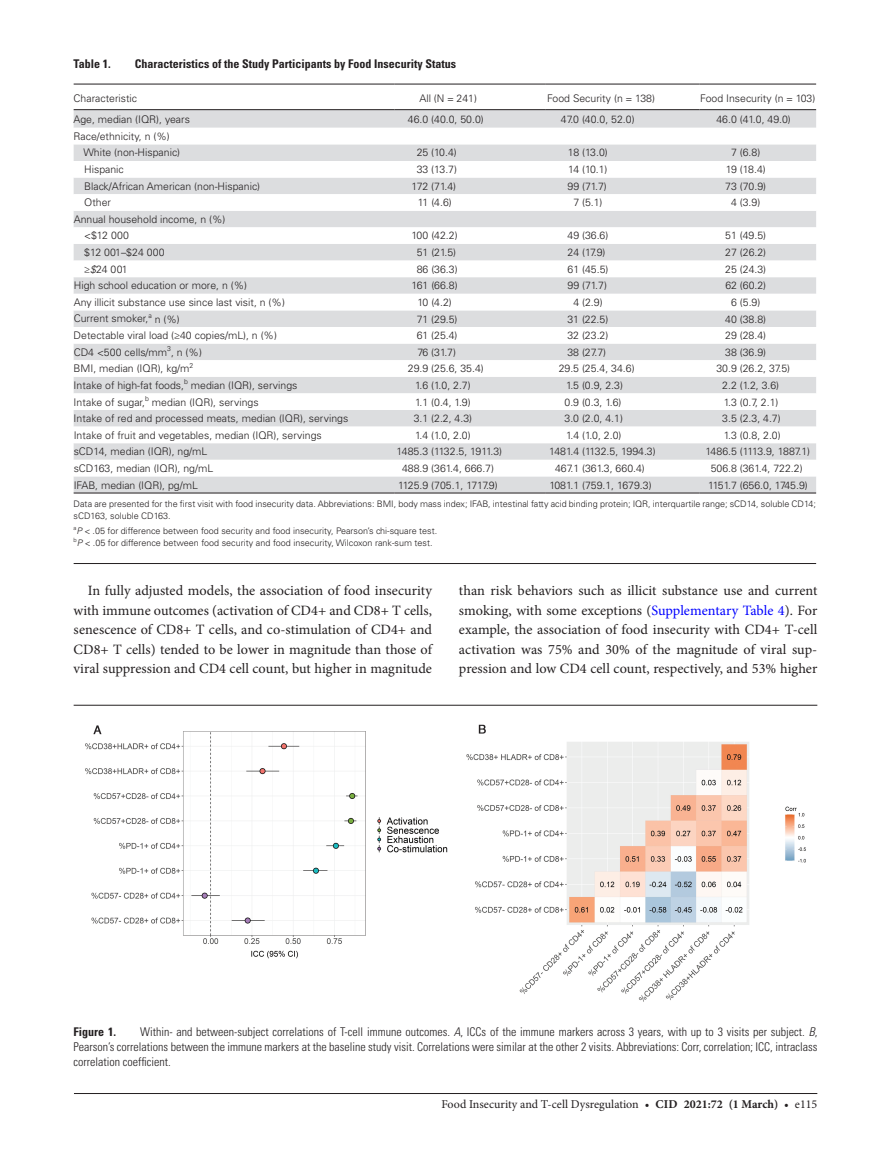
<style>
.page{position:relative;width:891px;height:1174px;background:#fff}
.page>*{position:absolute;margin:0;border:0;box-sizing:border-box;transform-origin:0 0}
.t1{font:14.25px/19.5px "Minion Pro";letter-spacing:.005em;color:#231f20;text-align:justify}
.t2{font:300 condensed 12px/15px "Univers LT Std";color:#231f20;text-align:justify}
.t3{font:700 condensed 12px "Univers LT Std";color:#231f20}
.t4{font:12px "Minion Pro";color:#231f20}
.t5{font:300 10.5px/16.6px "Univers LT Std";color:#231f20}
.t6{font:300 10.5px "Univers LT Std";letter-spacing:-.025em;color:#231f20}
.t7{font:300 10.5px "Univers LT Std";letter-spacing:-.05em;color:#231f20}
.t8{font:300 10.5px "Univers LT Std";letter-spacing:-.035em;color:#231f20}
.t9{font:300 9px/12px "Univers LT Std";color:#231f20}
.t10{font:300 6px "Univers LT Std";color:#231f20}
.s1{font-style:italic}
.s2{color:#00f}
.s3{font-weight:700}
</style>
<div class="page">
<hr style="left:74px;top:1093px;width:743px;height:1px;background:#231f20">
<hr style="left:74px;top:705px;width:743px;height:1px;background:#231f20">
<img style="left:85px;top:724px;width:721px;height:278px">
<hr style="left:74px;top:563px;width:742px;height:1px;background:#231f20">
<svg style="left:74px;top:110px;width:742px;height:383px;background:#d9dadc"></svg>
<svg style="left:74px;top:128px;width:742px;height:348px"></svg>
<hr style="left:74px;top:84px;width:320px;height:1px;background:#231f20">
<hr style="left:394px;top:84px;width:152px;height:1px;background:#231f20">
<hr style="left:546px;top:84px;width:154px;height:1px;background:#231f20">
<hr style="left:700px;top:84px;width:116px;height:1px;background:#231f20">
<hr style="left:74px;top:109px;width:320px;height:1px;background:#231f20">
<hr style="left:394px;top:109px;width:152px;height:1px;background:#231f20">
<hr style="left:546px;top:109px;width:154px;height:1px;background:#231f20">
<hr style="left:700px;top:109px;width:116px;height:1px;background:#231f20">
<hr style="left:74px;top:493px;width:320px;height:1px;background:#231f20">
<hr style="left:394px;top:493px;width:152px;height:1px;background:#231f20">
<hr style="left:546px;top:493px;width:154px;height:1px;background:#231f20">
<hr style="left:700px;top:493px;width:116px;height:1px;background:#231f20">
<p class="t3" style="left:74px;top:56px;width:39px">Table 1.</p>
<p class="t3" style="left:135px;top:56px;width:323px">Characteristics of the Study Participants by Food Insecurity Status</p>
<p class="t5" style="left:74px;top:90px;width:65px">Characteristic</p>
<p class="t5" style="left:419px;top:90px;width:59px">All (N = 241)</p>
<p class="t5" style="left:547px;top:90px;width:109px">Food Security (n = 138)</p>
<p class="t5" style="left:700px;top:90px;width:117px">Food Insecurity (n = 103)</p>
<p class="t5" style="left:74px;top:111px;width:118px">Age, median (IQR), years</p>
<p class="t5" style="left:408px;top:111px;width:77px">46.0 (40.0, 50.0)</p>
<p class="t5" style="left:561px;top:111px;width:75px">47.0 (40.0, 52.0)</p>
<p class="t5" style="left:716px;top:111px;width:76px">46.0 (41.0, 49.0)</p>
<p class="t5" style="left:83px;top:128px;width:98px;text-indent:-10px">Race/ethnicity, n (%)<br>White (non-Hispanic)</p>
<p class="t5" style="left:417px;top:144px;width:42px">25 (10.4)</p>
<p class="t5" style="left:568px;top:144px;width:41px">18 (13.0)</p>
<p class="t5" style="left:731px;top:144px;width:31px">7 (6.8)</p>
<p class="t5" style="left:84px;top:161px;width:41px">Hispanic</p>
<p class="t5" style="left:417px;top:161px;width:42px">33 (13.7)</p>
<p class="t5" style="left:568px;top:161px;width:41px">14 (10.1)</p>
<p class="t5" style="left:726px;top:161px;width:41px">19 (18.4)</p>
<p class="t5" style="left:84px;top:178px;width:178px">Black/African American (non-Hispanic)</p>
<p class="t5" style="left:412px;top:178px;width:46px">172 (71.4)</p>
<p class="t5" style="left:568px;top:178px;width:41px">99 (71.7)</p>
<p class="t5" style="left:725px;top:178px;width:42px">73 (70.9)</p>
<p class="t5" style="left:84px;top:194px;width:28px">Other</p>
<p class="t5" style="left:418px;top:194px;width:35px">11 (4.6)</p>
<p class="t5" style="left:573px;top:194px;width:31px">7 (5.1)</p>
<p class="t5" style="left:731px;top:194px;width:31px">4 (3.9)</p>
<p class="t5" style="left:84px;top:211px;width:143px;text-indent:-11px">Annual household income, n (%) &lt;$12 000</p>
<p class="t5" style="left:412px;top:227px;width:48px">100 (42.2)</p>
<p class="t5" style="left:568px;top:227px;width:42px">49 (36.6)</p>
<p class="t5" style="left:725px;top:227px;width:42px">51 (49.5)</p>
<p class="t5" style="left:84px;top:244px;width:82px">$12 001–$24 000</p>
<p class="t5" style="left:417px;top:244px;width:41px">51 (21.5)</p>
<p class="t5" style="left:568px;top:244px;width:39px">24 (17.9)</p>
<p class="t5" style="left:725px;top:244px;width:42px">27 (26.2)</p>
<p class="t5" style="left:84px;top:261px;width:45px">≥<span class="s1">$</span>24 001</p>
<p class="t5" style="left:417px;top:261px;width:42px">86 (36.3)</p>
<p class="t5" style="left:568px;top:261px;width:42px">61 (45.5)</p>
<p class="t5" style="left:725px;top:261px;width:42px">25 (24.3)</p>
<p class="t5" style="left:74px;top:277px;width:175px">High school education or more, n (%)</p>
<p class="t5" style="left:411px;top:277px;width:48px">161 (66.8)</p>
<p class="t5" style="left:568px;top:277px;width:41px">99 (71.7)</p>
<p class="t5" style="left:725px;top:277px;width:42px">62 (60.2)</p>
<p class="t5" style="left:74px;top:294px;width:213px">Any illicit substance use since last visit, n (%)</p>
<p class="t5" style="left:418px;top:294px;width:36px">10 (4.2)</p>
<p class="t5" style="left:573px;top:294px;width:31px">4 (2.9)</p>
<p class="t5" style="left:731px;top:294px;width:31px">6 (5.9)</p>
<p class="t5" style="left:74px;top:310px;width:108px">Current smoker,<sup>a</sup> n (%)</p>
<p class="t5" style="left:417px;top:310px;width:42px">71 (29.5)</p>
<p class="t5" style="left:567px;top:310px;width:42px">31 (22.5)</p>
<p class="t5" style="left:725px;top:310px;width:42px">40 (38.8)</p>
<p class="t5" style="left:74px;top:327px;width:205px">Detectable viral load (≥40 copies/mL), n (%)</p>
<p class="t5" style="left:417px;top:327px;width:42px">61 (25.4)</p>
<p class="t5" style="left:567px;top:327px;width:42px">32 (23.2)</p>
<p class="t5" style="left:725px;top:327px;width:42px">29 (28.4)</p>
<p class="t5" style="left:74px;top:344px;width:130px">CD4 &lt;500 cells/mm<sup>3</sup>, n (%)</p>
<p class="t5" style="left:417px;top:344px;width:40px">76 (31.7)</p>
<p class="t5" style="left:567px;top:344px;width:40px">38 (27.7)</p>
<p class="t5" style="left:725px;top:344px;width:42px">38 (36.9)</p>
<p class="t5" style="left:74px;top:360px;width:121px">BMI, median (IQR), kg/m<sup>2</sup></p>
<p class="t5" style="left:408px;top:360px;width:77px">29.9 (25.6, 35.4)</p>
<p class="t5" style="left:559px;top:360px;width:77px">29.5 (25.4, 34.6)</p>
<p class="t5" style="left:716px;top:360px;width:75px">30.9 (26.2, 37.5)</p>
<p class="t5" style="left:74px;top:377px;width:225px">Intake of high-fat foods,<sup>b</sup> median (IQR), servings</p>
<p class="t5" style="left:415px;top:377px;width:57px">1.6 (1.0, 2.7)</p>
<p class="t5" style="left:566px;top:377px;width:58px">1.5 (0.9, 2.3)</p>
<p class="t5" style="left:722px;top:377px;width:58px">2.2 (1.2, 3.6)</p>
<p class="t5" style="left:74px;top:393px;width:186px">Intake of sugar,<sup>b</sup> median (IQR), servings</p>
<p class="t5" style="left:415px;top:393px;width:57px">1.1 (0.4, 1.9)</p>
<p class="t5" style="left:565px;top:393px;width:58px">0.9 (0.3, 1.6)</p>
<p class="t5" style="left:724px;top:393px;width:56px">1.3 (0.7, 2.1)</p>
<p class="t5" style="left:74px;top:410px;width:276px">Intake of red and processed meats, median (IQR), servings</p>
<p class="t5" style="left:414px;top:410px;width:60px">3.1 (2.2, 4.3)</p>
<p class="t5" style="left:565px;top:410px;width:60px">3.0 (2.0, 4.1)</p>
<p class="t5" style="left:722px;top:410px;width:60px">3.5 (2.3, 4.7)</p>
<p class="t5" style="left:74px;top:427px;width:250px">Intake of fruit and vegetables, median (IQR), servings</p>
<p class="t5" style="left:415px;top:427px;width:57px">1.4 (1.0, 2.0)</p>
<p class="t5" style="left:566px;top:427px;width:57px">1.4 (1.0, 2.0)</p>
<p class="t5" style="left:724px;top:427px;width:58px">1.3 (0.8, 2.0)</p>
<p class="t5" style="left:74px;top:443px;width:135px">sCD14, median (IQR), ng/mL</p>
<p class="t7" style="left:397px;top:445px;width:107px">1485.3 (1132.5, 1911.3)</p>
<p class="t5" style="left:549px;top:443px;width:108px">1481.4 (1132.5, 1994.3)</p>
<p class="t8" style="left:705px;top:445px;width:106px">1486.5 (1113.9, 1887.1)</p>
<p class="t5" style="left:74px;top:460px;width:141px">sCD163, median (IQR), ng/mL</p>
<p class="t5" style="left:402px;top:460px;width:93px">488.9 (361.4, 666.7)</p>
<p class="t5" style="left:555px;top:460px;width:91px">467.1 (361.3, 660.4)</p>
<p class="t5" style="left:711px;top:460px;width:93px">506.8 (361.4, 722.2)</p>
<p class="t5" style="left:74px;top:476px;width:126px">IFAB, median (IQR), pg/mL</p>
<p class="t6" style="left:398px;top:478px;width:101px">1125.9 (705.1, 1717.9)</p>
<p class="t5" style="left:549px;top:476px;width:104px">1081.1 (759.1, 1679.3)</p>
<p class="t6" style="left:708px;top:478px;width:101px">1151.7 (656.0, 1745.9)</p>
<p class="t9" style="left:74px;top:498px;width:744px">Data are presented for the first visit with food insecurity data. Abbreviations: BMI, body mass index; IFAB, intestinal fatty acid binding protein; IQR, interquartile range; sCD14, soluble CD14; sCD163, soluble CD163.</p>
<p class="t10" style="left:74px;top:524px;width:4px">a</p>
<p class="t9" style="left:77px;top:525px;width:362px"><span class="s1">P</span> &lt; .05 for difference between food security and food insecurity, Pearson’s chi-square test.</p>
<p class="t10" style="left:74px;top:536px;width:5px">b</p>
<p class="t9" style="left:77px;top:537px;width:357px"><span class="s1">P</span> &lt; .05 for difference between food security and food insecurity, Wilcoxon rank-sum test.</p>
<p class="t1" style="left:74px;top:581px;width:360px;text-indent:14px">In fully adjusted models, the association of food insecurity with immune outcomes (activation of CD4+ and CD8+ T cells, senescence of CD8+ T cells, and co-stimulation of CD4+ and CD8+ T cells) tended to be lower in magnitude than those of viral suppression and CD4 cell count, but higher in magnitude</p>
<p class="t1" style="left:459px;top:581px;width:360px">than risk behaviors such as illicit substance use and current smoking, with some exceptions (<span class="s2">Supplementary Table 4</span>). For example, the association of food insecurity with CD4+ T-cell activation was 75% and 30% of the magnitude of viral sup&shy;pression and low CD4 cell count, respectively, and 53% higher</p>
<p class="t2" style="left:74px;top:1025px;width:745px;text-indent:66px">Within- and between-subject correlations of T-cell immune outcomes. <span class="s1">A</span>, ICCs of the immune markers across 3 years, with up to 3 visits per subject. <span class="s1">B</span>, Pearson’s correlations between the immune markers at the baseline study visit. Correlations were similar at the other 2 visits. Abbreviations: Corr, correlation; ICC, intraclass correlation coefficient.</p>
<p class="t3" style="left:74px;top:1025px;width:44px">Figure 1.</p>
<p class="t4" style="left:441px;top:1096px;width:377px">Food Insecurity and T-cell Dysregulation • <span class="s3">cid 2021:72 (1 March)</span> • e115</p>
</div>
